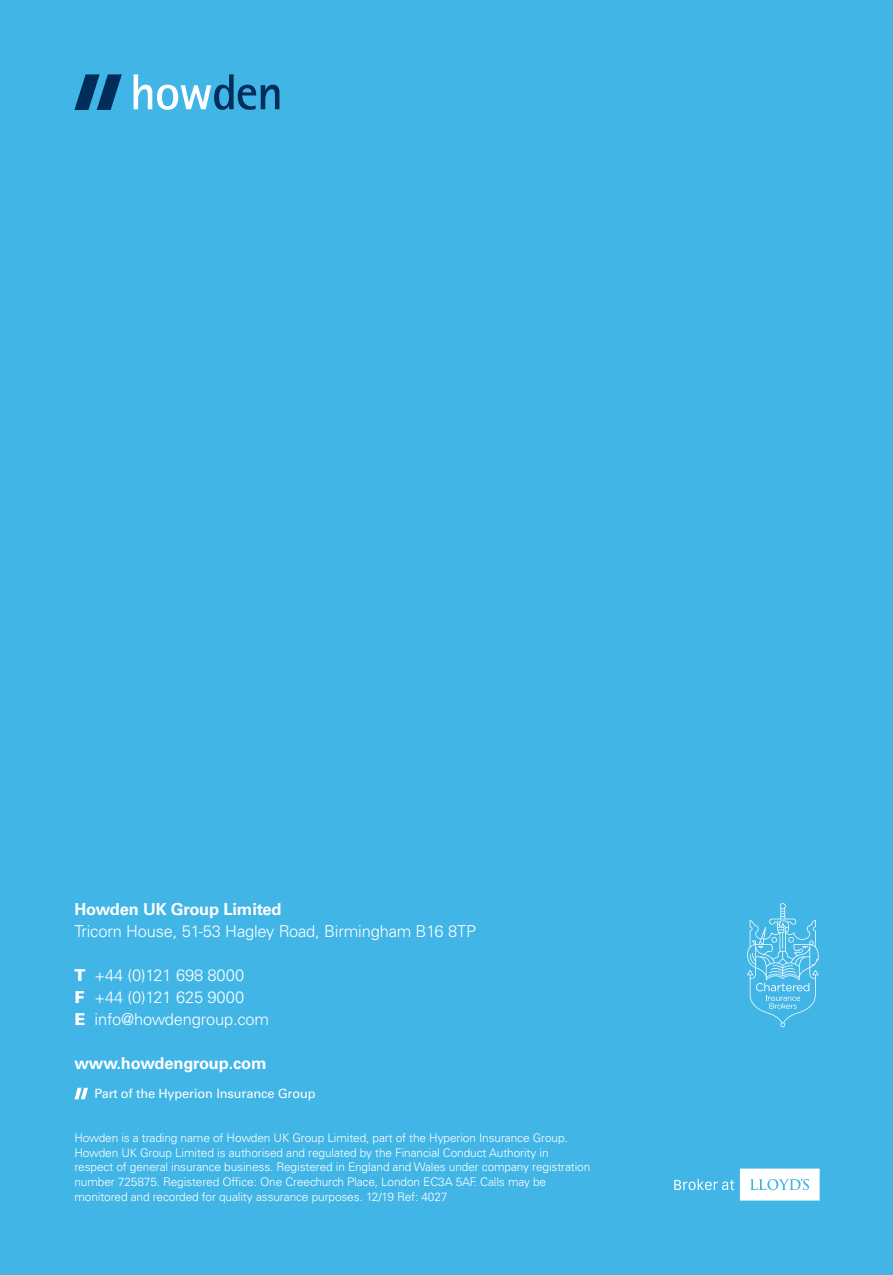
<style>
.page{position:relative;width:893px;height:1275px;background:#40b5e6}
.page>*{position:absolute;margin:0;border:0;box-sizing:border-box;transform-origin:0 0}
.t1{font:300 16.45px/21.9px "Univers LT Std";letter-spacing:-.01em;color:#fff}
.t2{font:700 16.45px "Univers LT Std";letter-spacing:-.01em;color:#fff}
.t3{font:12.78px "Univers LT Std";letter-spacing:-.01em;color:#fff}
.t4{font:300 11.9px/14.7px "Univers LT Std";letter-spacing:-.01em;color:#fff}
.s1{font-weight:900}
</style>
<div class="page">
<svg style="left:74px;top:74px;width:48px;height:36px"></svg>
<svg style="left:134px;top:74px;width:145px;height:36px"></svg>
<svg style="left:74px;top:1088px;width:14px;height:11px"></svg>
<svg style="left:740px;top:1168px;width:80px;height:32px;background:#ecf7fc"></svg>
<svg style="left:674px;top:1179px;width:60px;height:11px"></svg>
<svg style="left:747px;top:903px;width:72px;height:124px"></svg>
<h1 class="t2" style="left:74px;top:900px;width:209px">Howden UK Group Limited</h1>
<h1 class="t1" style="left:74px;top:920px;width:403px">Tricorn House, 51-53 Hagley Road, Birmingham B16 8TP</h1>
<h1 class="t1" style="left:74px;top:964px;width:196px"><span class="s1">T</span> +44 (0)121 698 8000<br><span class="s1">F</span> +44 (0)121 625 9000<br><span class="s1">E</span> info@howdengroup.com</h1>
<h1 class="t2" style="left:74px;top:1053px;width:194px">www.howdengroup.com</h1>
<p class="t3" style="left:95px;top:1086px;width:223px">Part of the Hyperion Insurance Group</p>
<p class="t4" style="left:74px;top:1130px;width:517px">Howden is a trading name of Howden UK Group Limited, part of the Hyperion Insurance Group.<br>Howden UK Group Limited is authorised and regulated by the Financial Conduct Authority in respect of general insurance business. Registered in England and Wales under company registration number 725875. Registered Office: One Creechurch Place, London EC3A 5AF. Calls may be monitored and recorded for quality assurance purposes. 12/19 Ref: 4027</p>
</div>
